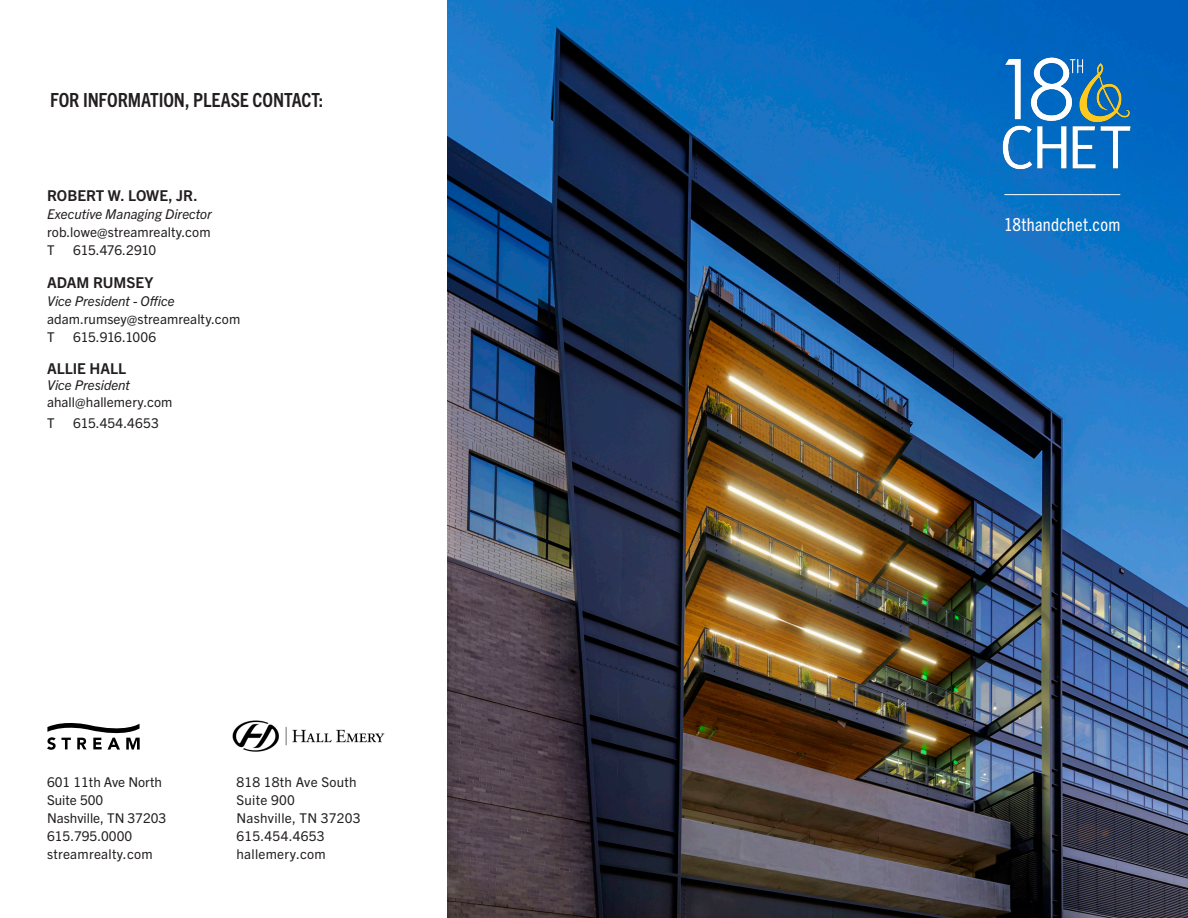
<style>
.page{position:relative;width:1188px;height:918px;background:#fff}
.page>*{position:absolute;margin:0;border:0;box-sizing:border-box;transform-origin:0 0}
.t1{font:700 condensed 19.5px "Trade Gothic Next LT Pro";letter-spacing:-.005em;color:#231f20}
.t2{font:condensed 18px "Trade Gothic Next LT Pro";letter-spacing:.015em;color:#fff}
.Contact{font:700 15px "Trade Gothic Next LT Pro";color:#231f20}
.Contact-2{font:13.5px/18px "Trade Gothic Next LT Pro";letter-spacing:.005em;color:#231f20}
.Contact-3{font:13.5px "Trade Gothic Next LT Pro";letter-spacing:-.025em;color:#231f20}
.s1{font-style:italic}
</style>
<div class="page">
<img style="left:447px;top:0;width:741px;height:918px">
<svg style="left:47px;top:723px;width:93px;height:27px"></svg>
<img style="left:232px;top:720px;width:153px;height:32px">
<img style="left:994px;top:47px;width:158px;height:143px">
<hr style="left:1004px;top:194px;width:116px;height:1px;background:#fff">
<p class="t1" style="left:50px;top:86px;width:275px">FOR INFORMATION, PLEASE CONTACT:</p>
<p class="Contact" style="left:47px;top:185px;width:152px">ROBERT W. LOWE, JR.</p>
<p class="Contact-2" style="left:47px;top:204px;width:166px;text-align:justify"><span class="s1">Executive Managing Director </span>rob.lowe@streamrealty.com T</p>
<p class="Contact-3" style="left:73px;top:241px;width:85px">615.476.2910</p>
<p class="Contact" style="left:47px;top:272px;width:108px">ADAM RUMSEY</p>
<p class="Contact-2" style="left:47px;top:291px;width:195px"><span class="s1">Vice President - Office </span>adam.rumsey@streamrealty.com<br>T</p>
<p class="Contact-3" style="left:73px;top:328px;width:85px">615.916.1006</p>
<p class="Contact" style="left:47px;top:358px;width:81px">ALLIE HALL</p>
<p class="Contact-2" style="left:47px;top:376px;width:127px;line-height:16.5px"><span class="s1">Vice President </span>ahall@hallemery.com</p>
<p class="Contact-2" style="left:47px;top:413px;width:9px">T</p>
<p class="Contact-2" style="left:73px;top:413px;width:87px">615.454.4653</p>
<p class="Contact-2" style="left:47px;top:772px;width:116px">601 11th Ave North</p>
<p class="Contact-2" style="left:47px;top:790px;width:58px">Suite 500</p>
<p class="Contact-2" style="left:47px;top:808px;width:121px">Nashville, TN 37203</p>
<p class="Contact-2" style="left:47px;top:826px;width:87px">615.795.0000</p>
<p class="Contact-2" style="left:47px;top:844px;width:107px">streamrealty.com</p>
<p class="Contact-2" style="left:237px;top:772px;width:122px">818 18th Ave South</p>
<p class="Contact-2" style="left:237px;top:790px;width:60px">Suite 900</p>
<p class="Contact-2" style="left:237px;top:808px;width:126px">Nashville, TN 37203</p>
<p class="Contact-2" style="left:237px;top:826px;width:90px">615.454.4653</p>
<p class="Contact-2" style="left:237px;top:844px;width:91px">hallemery.com</p>
<p class="t2" style="left:1004px;top:212px;width:118px">18thandchet.com</p>
</div>
